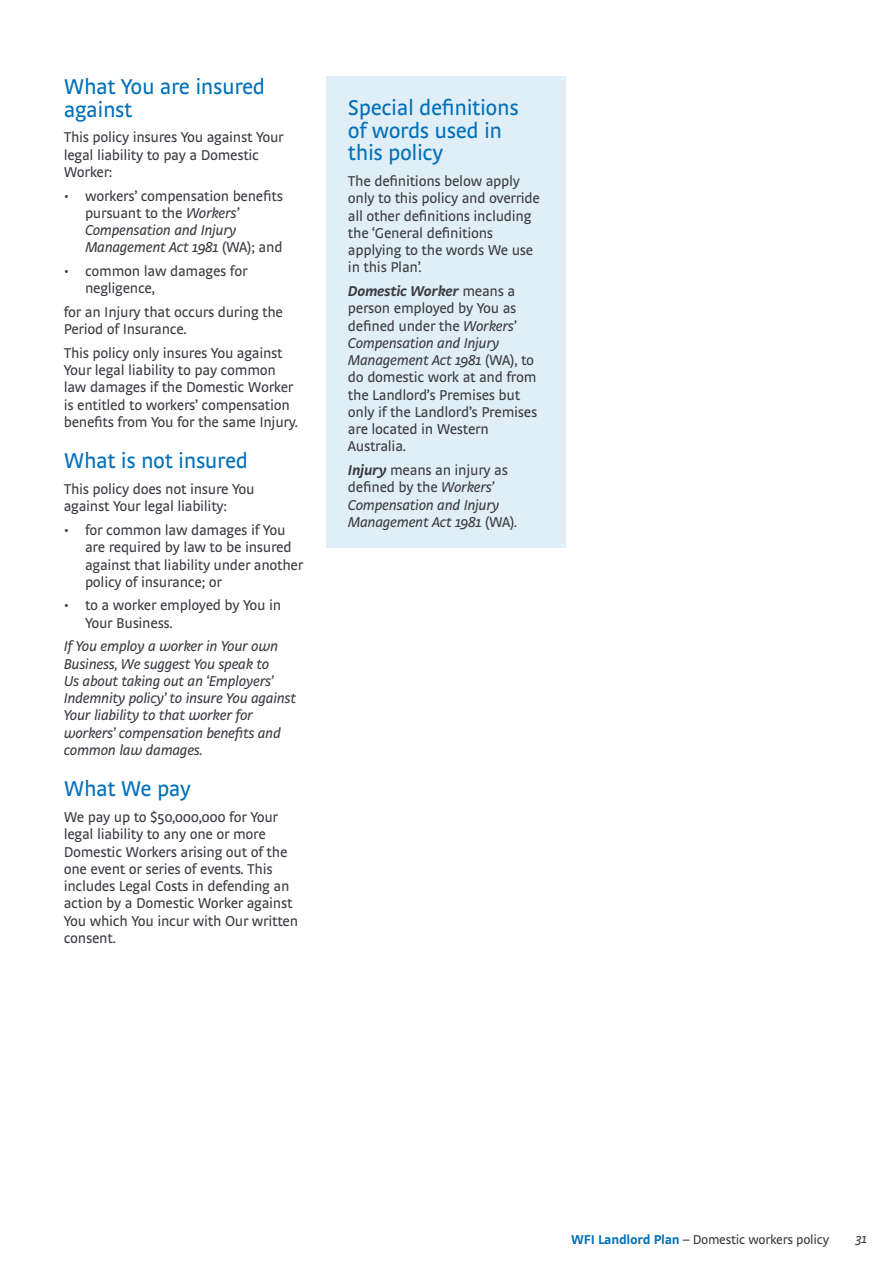
<style>
.page{position:relative;width:893px;height:1263px;background:#fff}
.page>*{position:absolute;margin:0;border:0;box-sizing:border-box;transform-origin:0 0}
._04_Subheading_1{font:22.5px/22.5px "Strada OT";letter-spacing:-.02em;color:#0070b9}
._06_Copy{font:15px/17.2px "Strada OT";letter-spacing:-.02em;color:#3a3c42}
._08_Points_1-_bullet{font:15px/17.2px "Strada OT";letter-spacing:-.02em;color:#3a3c42}
._06_Copy_Italic{font:italic 15px/17.2px "Strada OT";letter-spacing:-.02em;color:#3a3c42}
._06_Copy-2{font:italic 15px/17.2px "Strada OT";letter-spacing:-.02em;color:#3a3c42}
.t1{font:13.5px "Strada OT";letter-spacing:-.02em;color:#3a3c42}
.t2{font:italic 13.5px "Strada OT";color:#3a3c42}
.s1{font-style:italic}
.s2{font-weight:700;font-style:italic}
.s3{font-weight:700}
.s4{font-style:normal}
.s5{font-weight:700;color:#0070b9}
</style>
<div class="page">
<div style="left:327px;top:77px;width:239px;height:471px;background:#e0eef7"></div>
<p class="_04_Subheading_1" style="left:64px;top:76px;width:203px">What You are insured against</p>
<p class="_06_Copy" style="left:64px;top:129px;width:221px">This policy insures You against Your legal liability to pay a Domestic<br>Worker:</p>
<p class="_08_Points_1-_bullet" style="left:85px;top:187px;width:199px;text-indent:-21px">• workers’ compensation benefits pursuant to the <span class="s1">Workers’<br>Compensation and Injury<br>Management Act 1981</span> (WA); and</p>
<p class="_08_Points_1-_bullet" style="left:85px;top:262px;width:164px;text-indent:-21px">• common law damages for negligence,</p>
<p class="_06_Copy" style="left:64px;top:303px;width:221px">for an Injury that occurs during the<br>Period of Insurance.</p>
<p class="_06_Copy" style="left:64px;top:344px;width:236px">This policy only insures You against Your legal liability to pay common law damages if the Domestic Worker is entitled to workers’ compensation benefits from You for the same Injury.</p>
<p class="_04_Subheading_1" style="left:64px;top:450px;width:186px">What is not insured</p>
<p class="_06_Copy" style="left:64px;top:481px;width:192px">This policy does not insure You against Your legal liability:</p>
<p class="_08_Points_1-_bullet" style="left:85px;top:521px;width:220px;text-indent:-21px">• for common law damages if You are required by law to be insured against that liability under another policy of insurance; or</p>
<p class="_08_Points_1-_bullet" style="left:85px;top:597px;width:198px;text-indent:-21px">• to a worker employed by You in<br>Your Business.</p>
<p class="_06_Copy_Italic" style="left:64px;top:638px;width:234px">If You employ a worker in Your own<br>Business, We suggest You speak to<br>Us about taking out an ‘Employers’<br>Indemnity policy’ to insure You against<br>Your liability to that worker for workers’ compensation benefits and common law damages.</p>
<p class="_04_Subheading_1" style="left:64px;top:778px;width:129px">What We pay</p>
<p class="_06_Copy" style="left:64px;top:809px;width:236px">We pay up to $50,000,000 for Your legal liability to any one or more<br>Domestic Workers arising out of the one event or series of events. This includes Legal Costs in defending an action by a Domestic Worker against<br>You which You incur with Our written consent.</p>
<p class="_04_Subheading_1" style="left:348px;top:97px;width:172px">Special definitions of words used in this policy</p>
<p class="_06_Copy" style="left:348px;top:173px;width:194px">The definitions below apply only to this policy and override all other definitions including the ‘General definitions applying to the words We use in this Plan’.</p>
<p class="_06_Copy" style="left:348px;top:283px;width:191px"><span class="s2">Domestic Worker</span> means a person employed by You as defined under the <span class="s1">Workers’<br>Compensation and Injury<br>Management Act 1981</span> (WA), to do domestic work at and from the Landlord’s Premises but only if the Landlord’s Premises are located in Western<br>Australia.</p>
<p class="_06_Copy-2" style="left:348px;top:461px;width:171px"><span class="s3">Injury</span> <span class="s4">means an injury as defined by the</span> Workers’<br>Compensation and Injury<br>Management Act 1981 <span class="s4">(WA)</span>.</p>
<p class="t1" style="left:571px;top:1231px;width:259px"><span class="s5">WFI Landlord Plan</span> – Domestic workers policy</p>
<p class="t2" style="left:855px;top:1231px;width:13px">31</p>
</div>
